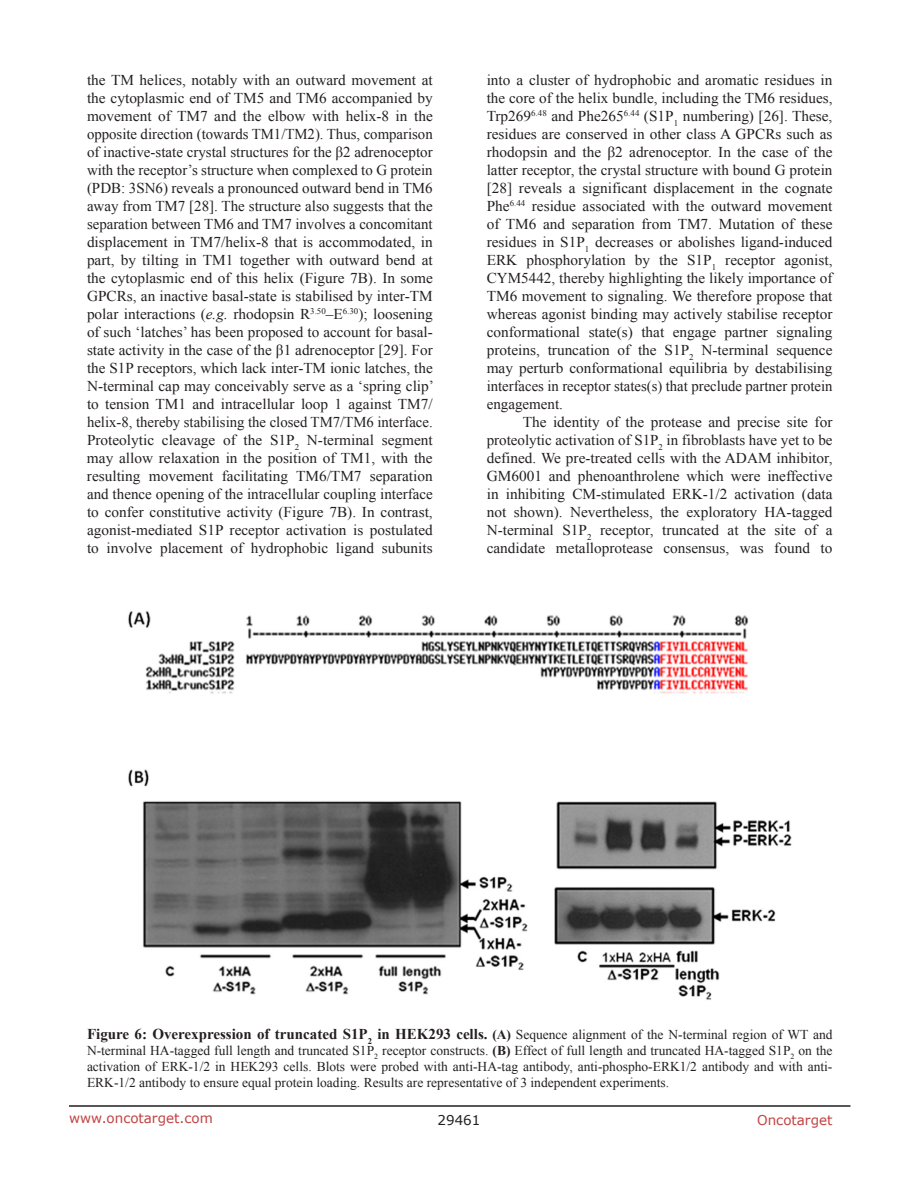
<style>
.page{position:relative;width:918px;height:1188px;background:#fff}
.page>*{position:absolute;margin:0;border:0;box-sizing:border-box;transform-origin:0 0}
.t1{font:15px/18px "Times New Roman";color:#231f20;text-align:justify}
.t2{font:700 15px "Times New Roman";color:#231f20}
.t3{font:13.5px/16.2px "Times New Roman";color:#231f20;text-align:justify}
.t4{font:13.5px "Verdana";color:#c24141}
.t5{font:13.5px "Verdana";color:#231f20}
.s1{font-style:italic}
.s2{font-size:13.5px}
.s3{font-weight:400;font-size:13.5px}
.s4{font-weight:700}
</style>
<div class="page">
<hr style="left:69px;top:1105px;width:781px;height:2px;background:#231f20">
<img style="left:128px;top:610px;width:664px;height:390px">
<p class="t1" style="left:87px;top:71px;width:348px">the TM helices, notably with an outward movement at the cytoplasmic end of TM5 and TM6 accompanied by movement of TM7 and the elbow with helix-8 in the opposite direction (towards TM1/TM2). Thus, comparison of inactive-state crystal structures for the β2 adrenoceptor with the receptor’s structure when complexed to G protein (PDB: 3SN6) reveals a pronounced outward bend in TM6 away from TM7 [28]. The structure also suggests that the separation between TM6 and TM7 involves a concomitant displacement in TM7/helix-8 that is accommodated, in part, by tilting in TM1 together with outward bend at the cytoplasmic end of this helix (Figure 7B). In some GPCRs, an inactive basal-state is stabilised by inter-TM polar interactions (<span class="s1">e.g.</span> rhodopsin R<sup>3.50</sup>–E<sup>6.30</sup>); loosening of such ‘latches’ has been proposed to account for basal&shy;state activity in the case of the β1 adrenoceptor [29]. For the S1P receptors, which lack inter-TM ionic latches, the N-terminal cap may conceivably serve as a ‘spring clip’ to tension TM1 and intracellular loop 1 against TM7/ helix-8, thereby stabilising the closed TM7/TM6 interface.<br>Proteolytic cleavage of the S1P<sub>2</sub> N-terminal segment may allow relaxation in the position of TM1, with the resulting movement facilitating TM6/TM7 separation and thence opening of the intracellular coupling interface to confer constitutive activity (Figure 7B). In contrast, agonist-mediated S1P receptor activation is postulated to involve placement of hydrophobic ligand subunits</p>
<p class="t1" style="left:487px;top:71px;width:347px">into a cluster of hydrophobic and aromatic residues in the core of the helix bundle, including the TM6 residues, Trp269<sup>6.48</sup> and Phe265<sup>6.44</sup> (S1P<sub>1</sub> numbering) [26]. These, residues are conserved in other class A GPCRs such as rhodopsin and the β2 adrenoceptor. In the case of the latter receptor, the crystal structure with bound G protein [28] reveals a significant displacement in the cognate Phe<sup>6.44</sup> residue associated with the outward movement of TM6 and separation from TM7. Mutation of these residues in S1P<sub>1</sub> decreases or abolishes ligand-induced ERK phosphorylation by the S1P<sub>1</sub> receptor agonist, CYM5442, thereby highlighting the likely importance of TM6 movement to signaling. We therefore propose that whereas agonist binding may actively stabilise receptor conformational state(s) that engage partner signaling proteins, truncation of the S1P<sub>2</sub> N-terminal sequence may perturb conformational equilibria by destabilising interfaces in receptor states(s) that preclude partner protein engagement.</p>
<p class="t1" style="left:487px;top:413px;width:347px;text-indent:36px">The identity of the protease and precise site for proteolytic activation of S1P<sub>2</sub> in fibroblasts have yet to be defined. We pre-treated cells with the ADAM inhibitor, GM6001 and phenoanthrolene which were ineffective in inhibiting CM-stimulated ERK-1/2 activation (data not shown). Nevertheless, the exploratory HA-tagged N-terminal S1P<sub>2</sub> receptor, truncated at the site of a candidate metalloprotease consensus, was found to</p>
<p class="t2" style="left:87px;top:1023px;width:747px">Figure 6: Overexpression of truncated S1P<sub>2</sub> in HEK293 cells. <span class="s2">(A)</span> <span class="s3">Sequence alignment of the N-terminal region of WT and</span></p>
<p class="t3" style="left:87px;top:1042px;width:747px">N-terminal HA-tagged full length and truncated S1P<sub>2</sub> receptor constructs. <span class="s4">(B)</span> Effect of full length and truncated HA-tagged S1P<sub>2</sub> on the activation of ERK-1/2 in HEK293 cells. Blots were probed with anti-HA-tag antibody, anti-phospho-ERK1/2 antibody and with anti-ERK-1/2 antibody to ensure equal protein loading. Results are representative of 3 independent experiments.</p>
<p class="t4" style="left:69px;top:1109px;width:145px">www.oncotarget.com</p>
<p class="t5" style="left:438px;top:1111px;width:44px">29461</p>
<p class="t4" style="left:757px;top:1111px;width:77px">Oncotarget</p>
</div>
